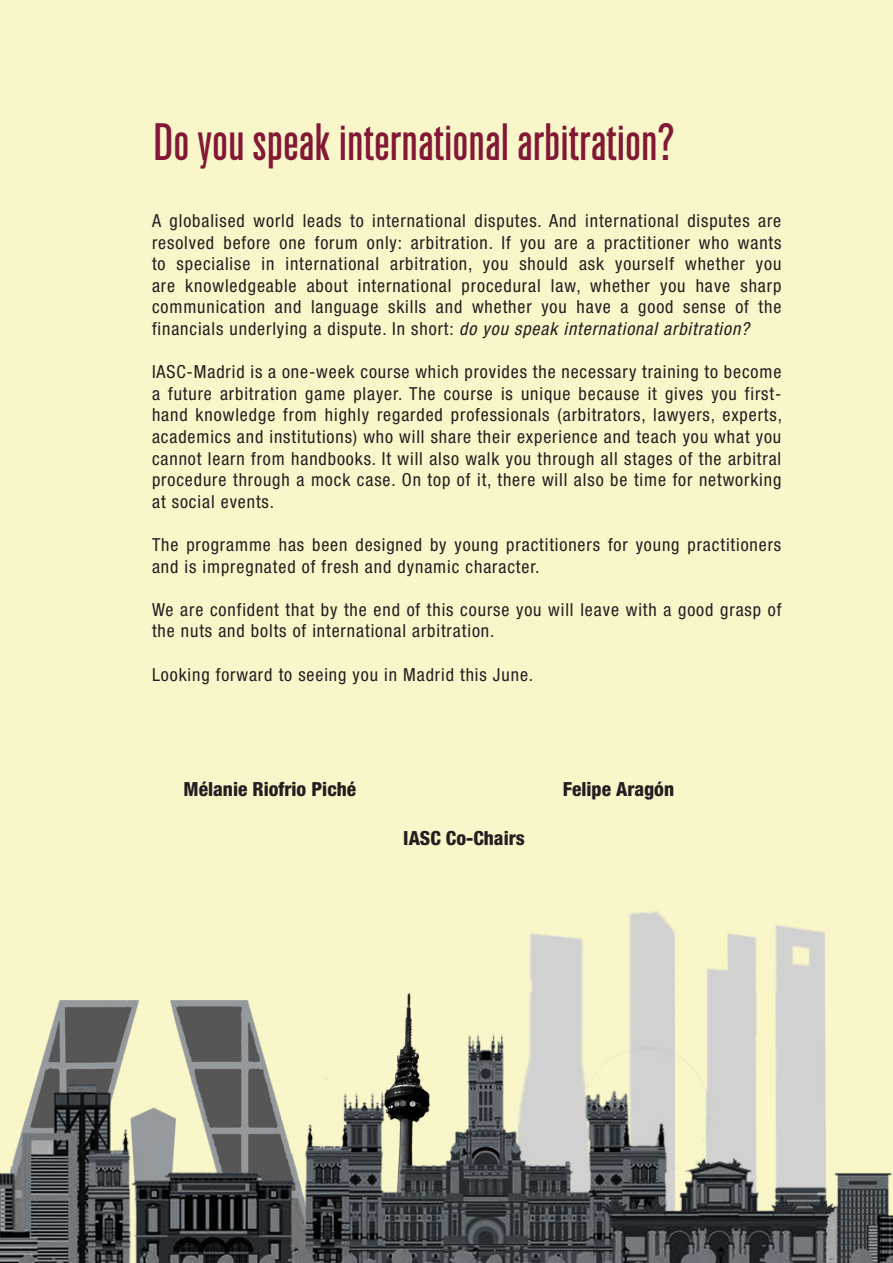
<style>
.page{position:relative;width:893px;height:1263px;background:#fff}
.page>*{position:absolute;margin:0;border:0;box-sizing:border-box;transform-origin:0 0}
.t1{font:49.65px "Americana";color:#821836}
.t2{font:800 condensed 19.5px "Helvetica Neue";color:#231f20}
.t3{font:condensed 18px/21.6px "Helvetica Neue";letter-spacing:.05em;color:#231f20;text-align:justify}
.s1{font-style:italic}
</style>
<div class="page">
<div style="left:0;top:0;width:893px;height:895px;background:#f9f6ca"></div>
<img style="left:0;top:895px;width:893px;height:368px">
<h1 class="t1" style="left:153px;top:113px;width:523px">Do you speak international arbitration?</h1>
<p class="t3" style="left:152px;top:210px;width:631px">A globalised world leads to international disputes. And international disputes are resolved before one forum only: arbitration. If you are a practitioner who wants to specialise in international arbitration, you should ask yourself whether you are knowledgeable about international procedural law, whether you have sharp communication and language skills and whether you have a good sense of the financials underlying a dispute. In short: <span class="s1">do you speak international arbitration?</span></p>
<p class="t3" style="left:152px;top:361px;width:631px">IASC-Madrid is a one-week course which provides the necessary training to become a future arbitration game player. The course is unique because it gives you first&shy;hand knowledge from highly regarded professionals (arbitrators, lawyers, experts, academics and institutions) who will share their experience and teach you what you cannot learn from handbooks. It will also walk you through all stages of the arbitral procedure through a mock case. On top of it, there will also be time for networking at social events.</p>
<p class="t3" style="left:152px;top:534px;width:631px">The programme has been designed by young practitioners for young practitioners and is impregnated of fresh and dynamic character.</p>
<p class="t3" style="left:152px;top:599px;width:631px">We are confident that by the end of this course you will leave with a good grasp of the nuts and bolts of international arbitration.</p>
<p class="t3" style="left:152px;top:663px;width:383px">Looking forward to seeing you in Madrid this June.</p>
<p class="t2" style="left:184px;top:777px;width:174px">Mélanie Riofrio Piché</p>
<p class="t2" style="left:403px;top:825px;width:123px">IASC Co-Chairs</p>
<p class="t2" style="left:563px;top:777px;width:113px">Felipe Aragón</p>
</div>
